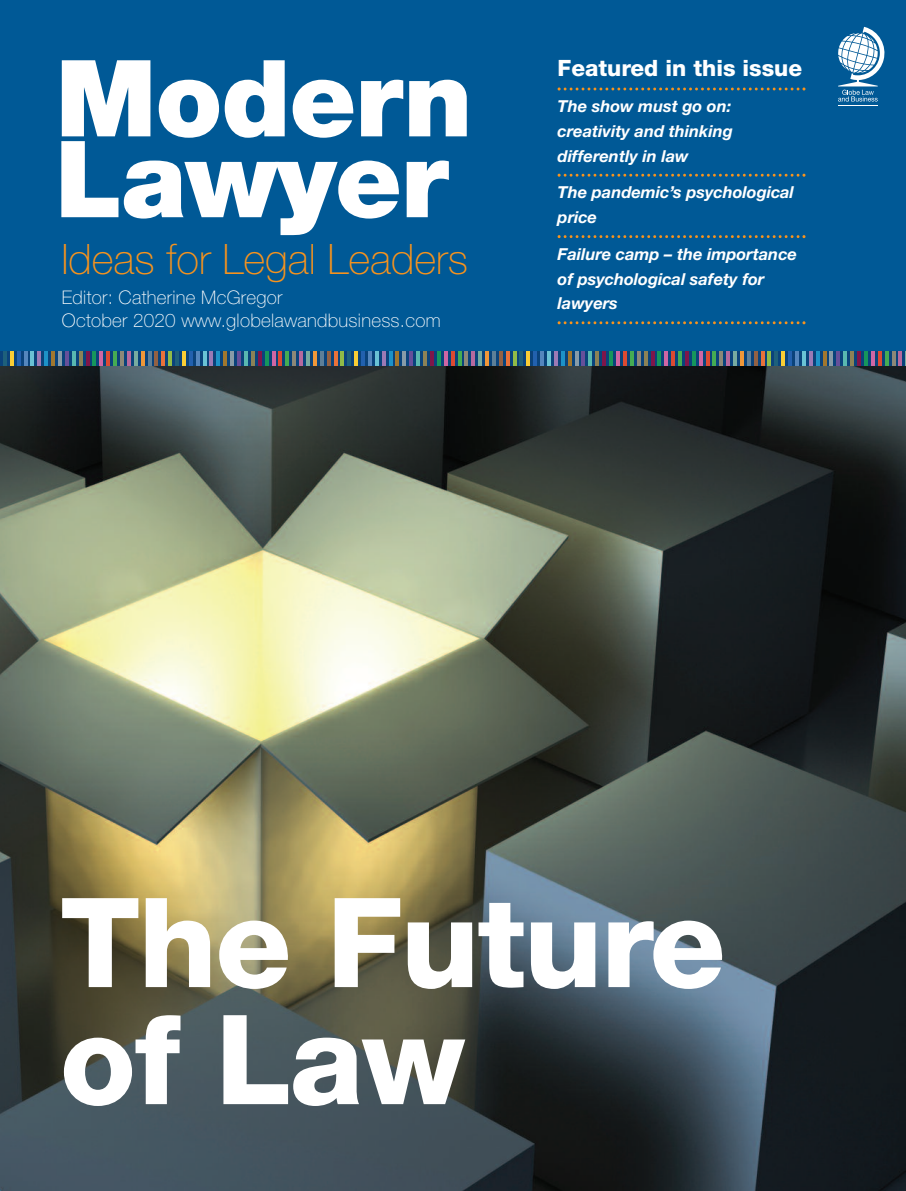
<style>
.page{position:relative;width:906px;height:1191px;background:#fff}
.page>*{position:absolute;margin:0;border:0;box-sizing:border-box;transform-origin:0 0}
.t1{font:800 124.5px/117px "Helvetica Neue";letter-spacing:-.015em;color:#fff}
.t2{font:900 106.5px/80.8px "Helvetica Neue";letter-spacing:-.01em;color:#fff}
.t3{font:100 42px "Helvetica Neue";color:#f7931d}
.t4{font:800 22.5px "Helvetica Neue";color:#fff}
.t5{font:100 18.75px/22.5px "Helvetica Neue";letter-spacing:.015em;color:#fff}
.t6{font:italic 700 16.5px/24.8px "Helvetica Neue";color:#fff}
</style>
<div class="page">
<img style="left:0;top:365px;width:906px;height:826px">
<div style="left:0;top:0;width:906px;height:354px;background:#005996"></div>
<svg style="left:557px;top:87px;width:248px;height:3px"></svg>
<svg style="left:557px;top:174px;width:248px;height:3px"></svg>
<svg style="left:557px;top:235px;width:248px;height:3px"></svg>
<svg style="left:557px;top:321px;width:248px;height:3px"></svg>
<hr style="left:838px;top:105px;width:39px;height:1px;background:#fff">
<svg style="left:838px;top:27px;width:46px;height:75px"></svg>
<svg style="left:0;top:351px;width:905px;height:14px;background:#1c4b7a"></svg>
<hr style="left:3px;top:351px;width:4px;height:14px;background:#1e607b">
<hr style="left:10px;top:351px;width:3px;height:14px;background:#facd35">
<hr style="left:17px;top:351px;width:3px;height:14px;background:#2261ae">
<hr style="left:24px;top:351px;width:3px;height:14px;background:#5486bd">
<hr style="left:31px;top:351px;width:3px;height:14px;background:#6ac2d4">
<hr style="left:38px;top:351px;width:3px;height:14px;background:#9b7ab5">
<hr style="left:44px;top:351px;width:4px;height:14px;background:#1d92c7">
<hr style="left:51px;top:351px;width:4px;height:14px;background:#a1772e">
<hr style="left:58px;top:351px;width:4px;height:14px;background:#879ba8">
<hr style="left:65px;top:351px;width:4px;height:14px;background:#66509a">
<hr style="left:72px;top:351px;width:3px;height:14px;background:#59b8b0">
<hr style="left:79px;top:351px;width:3px;height:14px;background:#8c8256">
<hr style="left:86px;top:351px;width:3px;height:14px;background:#7f164a">
<hr style="left:93px;top:351px;width:3px;height:14px;background:#16965c">
<hr style="left:100px;top:351px;width:3px;height:14px;background:#cf66a4">
<hr style="left:106px;top:351px;width:4px;height:14px;background:#dc4a32">
<hr style="left:113px;top:351px;width:4px;height:14px;background:#45ac53">
<hr style="left:120px;top:351px;width:4px;height:14px;background:#8c8878">
<hr style="left:127px;top:351px;width:4px;height:14px;background:#b6699e">
<hr style="left:134px;top:351px;width:3px;height:14px;background:#77aba0">
<hr style="left:141px;top:351px;width:3px;height:14px;background:#ef9739">
<hr style="left:148px;top:351px;width:3px;height:14px;background:#5d7f98">
<hr style="left:155px;top:351px;width:3px;height:14px;background:#926144">
<hr style="left:162px;top:351px;width:3px;height:14px;background:#e9723a">
<hr style="left:168px;top:351px;width:4px;height:14px;background:#91bb47">
<hr style="left:175px;top:351px;width:4px;height:14px;background:#1e607b">
<hr style="left:182px;top:351px;width:4px;height:14px;background:#facd35">
<hr style="left:189px;top:351px;width:4px;height:14px;background:#2261ae">
<hr style="left:196px;top:351px;width:3px;height:14px;background:#5486bd">
<hr style="left:203px;top:351px;width:3px;height:14px;background:#6ac2d4">
<hr style="left:210px;top:351px;width:3px;height:14px;background:#9b7ab5">
<hr style="left:217px;top:351px;width:3px;height:14px;background:#1d92c7">
<hr style="left:223px;top:351px;width:4px;height:14px;background:#a1772e">
<hr style="left:230px;top:351px;width:4px;height:14px;background:#879ba8">
<hr style="left:237px;top:351px;width:4px;height:14px;background:#66509a">
<hr style="left:244px;top:351px;width:4px;height:14px;background:#59b8b0">
<hr style="left:251px;top:351px;width:4px;height:14px;background:#8c8256">
<hr style="left:258px;top:351px;width:3px;height:14px;background:#7f164a">
<hr style="left:265px;top:351px;width:3px;height:14px;background:#16965c">
<hr style="left:272px;top:351px;width:3px;height:14px;background:#cf66a4">
<hr style="left:279px;top:351px;width:3px;height:14px;background:#dc4a32">
<hr style="left:285px;top:351px;width:4px;height:14px;background:#45ac53">
<hr style="left:292px;top:351px;width:4px;height:14px;background:#8c8878">
<hr style="left:299px;top:351px;width:4px;height:14px;background:#b6699e">
<hr style="left:306px;top:351px;width:4px;height:14px;background:#77aba0">
<hr style="left:313px;top:351px;width:4px;height:14px;background:#ef9739">
<hr style="left:320px;top:351px;width:3px;height:14px;background:#5d7f98">
<hr style="left:327px;top:351px;width:3px;height:14px;background:#926144">
<hr style="left:334px;top:351px;width:3px;height:14px;background:#e9723a">
<hr style="left:341px;top:351px;width:3px;height:14px;background:#91bb47">
<hr style="left:347px;top:351px;width:4px;height:14px;background:#1e607b">
<hr style="left:354px;top:351px;width:4px;height:14px;background:#facd35">
<hr style="left:361px;top:351px;width:4px;height:14px;background:#2261ae">
<hr style="left:368px;top:351px;width:4px;height:14px;background:#5486bd">
<hr style="left:375px;top:351px;width:3px;height:14px;background:#6ac2d4">
<hr style="left:382px;top:351px;width:3px;height:14px;background:#9b7ab5">
<hr style="left:389px;top:351px;width:3px;height:14px;background:#1d92c7">
<hr style="left:396px;top:351px;width:3px;height:14px;background:#a1772e">
<hr style="left:402px;top:351px;width:4px;height:14px;background:#879ba8">
<hr style="left:409px;top:351px;width:4px;height:14px;background:#66509a">
<hr style="left:416px;top:351px;width:4px;height:14px;background:#59b8b0">
<hr style="left:423px;top:351px;width:4px;height:14px;background:#8c8256">
<hr style="left:430px;top:351px;width:4px;height:14px;background:#7f164a">
<hr style="left:437px;top:351px;width:3px;height:14px;background:#16965c">
<hr style="left:444px;top:351px;width:3px;height:14px;background:#cf66a4">
<hr style="left:451px;top:351px;width:3px;height:14px;background:#dc4a32">
<hr style="left:458px;top:351px;width:3px;height:14px;background:#45ac53">
<hr style="left:465px;top:351px;width:3px;height:14px;background:#8c8878">
<hr style="left:471px;top:351px;width:4px;height:14px;background:#b6699e">
<hr style="left:478px;top:351px;width:4px;height:14px;background:#77aba0">
<hr style="left:485px;top:351px;width:4px;height:14px;background:#ef9739">
<hr style="left:492px;top:351px;width:4px;height:14px;background:#5d7f98">
<hr style="left:499px;top:351px;width:3px;height:14px;background:#926144">
<hr style="left:506px;top:351px;width:3px;height:14px;background:#e9723a">
<hr style="left:513px;top:351px;width:3px;height:14px;background:#91bb47">
<hr style="left:520px;top:351px;width:3px;height:14px;background:#1e607b">
<hr style="left:526px;top:351px;width:4px;height:14px;background:#facd35">
<hr style="left:533px;top:351px;width:4px;height:14px;background:#2261ae">
<hr style="left:540px;top:351px;width:4px;height:14px;background:#5486bd">
<hr style="left:547px;top:351px;width:4px;height:14px;background:#6ac2d4">
<hr style="left:554px;top:351px;width:3px;height:14px;background:#9b7ab5">
<hr style="left:561px;top:351px;width:3px;height:14px;background:#1d92c7">
<hr style="left:568px;top:351px;width:3px;height:14px;background:#a1772e">
<hr style="left:575px;top:351px;width:3px;height:14px;background:#879ba8">
<hr style="left:581px;top:351px;width:4px;height:14px;background:#66509a">
<hr style="left:588px;top:351px;width:4px;height:14px;background:#59b8b0">
<hr style="left:595px;top:351px;width:4px;height:14px;background:#8c8256">
<hr style="left:602px;top:351px;width:4px;height:14px;background:#7f164a">
<hr style="left:609px;top:351px;width:4px;height:14px;background:#16965c">
<hr style="left:616px;top:351px;width:4px;height:14px;background:#cf66a4">
<hr style="left:623px;top:351px;width:3px;height:14px;background:#dc4a32">
<hr style="left:630px;top:351px;width:3px;height:14px;background:#45ac53">
<hr style="left:637px;top:351px;width:3px;height:14px;background:#8c8878">
<hr style="left:644px;top:351px;width:3px;height:14px;background:#8c8256">
<hr style="left:651px;top:351px;width:3px;height:14px;background:#7f164a">
<hr style="left:657px;top:351px;width:4px;height:14px;background:#16965c">
<hr style="left:664px;top:351px;width:4px;height:14px;background:#cf66a4">
<hr style="left:671px;top:351px;width:4px;height:14px;background:#dc4a32">
<hr style="left:678px;top:351px;width:4px;height:14px;background:#45ac53">
<hr style="left:685px;top:351px;width:3px;height:14px;background:#7f164a">
<hr style="left:692px;top:351px;width:3px;height:14px;background:#16965c">
<hr style="left:699px;top:351px;width:3px;height:14px;background:#cf66a4">
<hr style="left:706px;top:351px;width:3px;height:14px;background:#dc4a32">
<hr style="left:712px;top:351px;width:4px;height:14px;background:#45ac53">
<hr style="left:719px;top:351px;width:4px;height:14px;background:#8c8878">
<hr style="left:726px;top:351px;width:4px;height:14px;background:#b6699e">
<hr style="left:733px;top:351px;width:4px;height:14px;background:#77aba0">
<hr style="left:740px;top:351px;width:3px;height:14px;background:#ef9739">
<hr style="left:747px;top:351px;width:3px;height:14px;background:#5d7f98">
<hr style="left:754px;top:351px;width:3px;height:14px;background:#926144">
<hr style="left:761px;top:351px;width:3px;height:14px;background:#e9723a">
<hr style="left:767px;top:351px;width:4px;height:14px;background:#91bb47">
<hr style="left:774px;top:351px;width:4px;height:14px;background:#1e607b">
<hr style="left:781px;top:351px;width:4px;height:14px;background:#facd35">
<hr style="left:788px;top:351px;width:4px;height:14px;background:#2261ae">
<hr style="left:795px;top:351px;width:3px;height:14px;background:#5486bd">
<hr style="left:802px;top:351px;width:3px;height:14px;background:#6ac2d4">
<hr style="left:809px;top:351px;width:3px;height:14px;background:#9b7ab5">
<hr style="left:816px;top:351px;width:3px;height:14px;background:#1d92c7">
<svg style="left:822px;top:351px;width:4px;height:14px"></svg>
<hr style="left:829px;top:351px;width:4px;height:14px;background:#879ba8">
<hr style="left:836px;top:351px;width:4px;height:14px;background:#66509a">
<hr style="left:843px;top:351px;width:4px;height:14px;background:#59b8b0">
<hr style="left:850px;top:351px;width:4px;height:14px;background:#8c8256">
<hr style="left:857px;top:351px;width:4px;height:14px;background:#7f164a">
<hr style="left:864px;top:351px;width:3px;height:14px;background:#16965c">
<hr style="left:871px;top:351px;width:3px;height:14px;background:#cf66a4">
<hr style="left:878px;top:351px;width:3px;height:14px;background:#dc4a32">
<hr style="left:885px;top:351px;width:3px;height:14px;background:#45ac53">
<svg style="left:891px;top:351px;width:4px;height:14px"></svg>
<hr style="left:898px;top:351px;width:4px;height:14px;background:#b6699e">
<svg style="left:905px;top:351px;width:1px;height:14px"></svg>
<h2 class="t2" style="left:55px;top:67px;width:419px">Modern<br>Lawyer</h2>
<h3 class="t3" style="left:61px;top:244px;width:408px">Ideas for Legal Leaders</h3>
<p class="t5" style="left:62px;top:288px;width:380px">Editor: Catherine McGregor<br>October 2020 www.globelawandbusiness.com</p>
<h3 class="t4" style="left:557px;top:60px;width:246px">Featured in this issue</h3>
<p class="t6" style="left:557px;top:95px;width:177px;text-align:justify">The show must go on: creativity and thinking differently in law</p>
<p class="t6" style="left:557px;top:182px;width:238px">The pandemic’s psychological price</p>
<p class="t6" style="left:557px;top:243px;width:241px">Failure camp – the importance of psychological safety for lawyers</p>
<h1 class="t1" style="left:60px;top:895px;width:667px">The Future of Law</h1>
</div>
